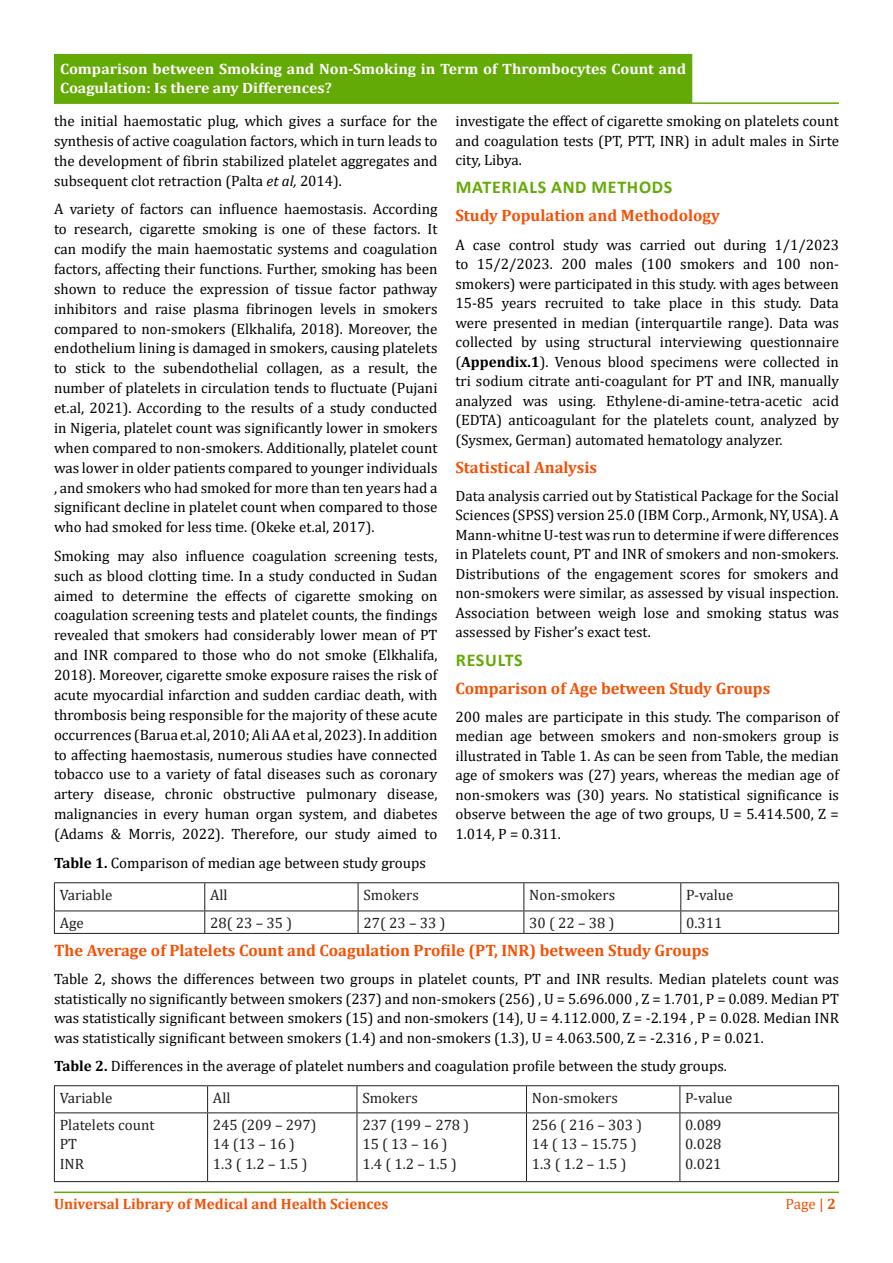
<style>
.page{position:relative;width:893px;height:1263px;background:#fff}
.page>*{position:absolute;margin:0;border:0;box-sizing:border-box;transform-origin:0 0}
.t1{font:700 18px "Calibri";letter-spacing:.04em;color:#64aa06}
.t2{font:700 16.5px "Cambria";color:#f65005}
.t3{font:15px/19.8px "Cambria";color:#000;text-align:justify}
.t4{font:15px "Cambria";color:#231f20}
.t5{font:700 15px/19.5px "Cambria";color:#fff;scale:1.05 1}
.t6{font:700 15px "Cambria";color:#f65005}
.t7{font:15px "Cambria";color:#f65005}
.s1{font-style:italic}
.s2{font-weight:700}
</style>
<div class="page">
<hr style="left:54px;top:1191px;width:785px;height:2px;background:#64aa06">
<hr style="left:54px;top:102px;width:785px;height:2px;background:#64aa06">
<div style="left:55px;top:55px;width:637px;height:47px;background:#64aa06"></div>
<div style="left:54px;top:54px;width:638px;height:49px;border:2px solid #64aa06"></div>
<hr style="left:54px;top:882px;width:151px;height:1px;background:#231f20">
<hr style="left:205px;top:882px;width:153px;height:1px;background:#231f20">
<hr style="left:358px;top:882px;width:166px;height:1px;background:#231f20">
<hr style="left:524px;top:882px;width:157px;height:1px;background:#231f20">
<hr style="left:681px;top:882px;width:158px;height:1px;background:#231f20">
<svg style="left:54px;top:883px;width:785px;height:50px"></svg>
<hr style="left:54px;top:933px;width:151px;height:1px;background:#231f20">
<hr style="left:205px;top:933px;width:153px;height:1px;background:#231f20">
<hr style="left:358px;top:933px;width:166px;height:1px;background:#231f20">
<hr style="left:524px;top:933px;width:157px;height:1px;background:#231f20">
<hr style="left:681px;top:933px;width:158px;height:1px;background:#231f20">
<svg style="left:55px;top:1113px;width:783px;height:68px"></svg>
<hr style="left:54px;top:1085px;width:154px;height:1px;background:#231f20">
<svg style="left:54px;top:1086px;width:1px;height:26px"></svg>
<hr style="left:208px;top:1085px;width:149px;height:1px;background:#231f20">
<svg style="left:207px;top:1086px;width:1px;height:26px"></svg>
<hr style="left:357px;top:1085px;width:169px;height:1px;background:#231f20">
<svg style="left:357px;top:1086px;width:1px;height:26px"></svg>
<hr style="left:526px;top:1085px;width:154px;height:1px;background:#231f20">
<svg style="left:526px;top:1086px;width:1px;height:26px"></svg>
<hr style="left:680px;top:1085px;width:159px;height:1px;background:#231f20">
<svg style="left:679px;top:1086px;width:1px;height:26px"></svg>
<svg style="left:838px;top:1086px;width:1px;height:26px"></svg>
<hr style="left:54px;top:1112px;width:154px;height:1px;background:#231f20">
<hr style="left:54px;top:1113px;width:1px;height:68px;background:#231f20">
<hr style="left:208px;top:1112px;width:149px;height:1px;background:#231f20">
<hr style="left:207px;top:1113px;width:1px;height:68px;background:#231f20">
<hr style="left:357px;top:1112px;width:169px;height:1px;background:#231f20">
<hr style="left:357px;top:1113px;width:1px;height:68px;background:#231f20">
<hr style="left:526px;top:1112px;width:154px;height:1px;background:#231f20">
<hr style="left:526px;top:1113px;width:1px;height:68px;background:#231f20">
<hr style="left:680px;top:1112px;width:159px;height:1px;background:#231f20">
<hr style="left:679px;top:1113px;width:1px;height:68px;background:#231f20">
<hr style="left:838px;top:1113px;width:1px;height:68px;background:#231f20">
<hr style="left:54px;top:1181px;width:154px;height:1px;background:#231f20">
<hr style="left:208px;top:1181px;width:149px;height:1px;background:#231f20">
<hr style="left:357px;top:1181px;width:169px;height:1px;background:#231f20">
<hr style="left:526px;top:1181px;width:154px;height:1px;background:#231f20">
<hr style="left:680px;top:1181px;width:159px;height:1px;background:#231f20">
<p class="t5" style="left:60px;top:59px;width:598px">Comparison between Smoking and Non-Smoking in Term of Thrombocytes Count and<br>Coagulation: Is there any Differences?</p>
<p class="t3" style="left:54px;top:111px;width:385px">the initial haemostatic plug, which gives a surface for the synthesis of active coagulation factors, which in turn leads to the development of fibrin stabilized platelet aggregates and subsequent clot retraction (Palta <span class="s1">et al,</span> 2014).</p>
<p class="t3" style="left:54px;top:199px;width:385px">A variety of factors can influence haemostasis. According to research, cigarette smoking is one of these factors. It can modify the main haemostatic systems and coagulation factors, affecting their functions. Further, smoking has been shown to reduce the expression of tissue factor pathway inhibitors and raise plasma fibrinogen levels in smokers compared to non-smokers (Elkhalifa, 2018). Moreover, the endothelium lining is damaged in smokers, causing platelets to stick to the subendothelial collagen, as a result, the number of platelets in circulation tends to fluctuate (Pujani et.al, 2021). According to the results of a study conducted in Nigeria, platelet count was significantly lower in smokers when compared to non-smokers. Additionally, platelet count was lower in older patients compared to younger individuals , and smokers who had smoked for more than ten years had a significant decline in platelet count when compared to those who had smoked for less time. (Okeke et.al, 2017).</p>
<p class="t3" style="left:54px;top:546px;width:385px">Smoking may also influence coagulation screening tests, such as blood clotting time. In a study conducted in Sudan aimed to determine the effects of cigarette smoking on coagulation screening tests and platelet counts, the findings revealed that smokers had considerably lower mean of PT and INR compared to those who do not smoke (Elkhalifa, 2018). Moreover, cigarette smoke exposure raises the risk of acute myocardial infarction and sudden cardiac death, with thrombosis being responsible for the majority of these acute occurrences (Barua et.al, 2010; Ali AA et al, 2023). In addition to affecting haemostasis, numerous studies have connected tobacco use to a variety of fatal diseases such as coronary artery disease, chronic obstructive pulmonary disease, malignancies in every human organ system, and diabetes (Adams &amp; Morris, 2022). Therefore, our study aimed to</p>
<p class="t3" style="left:455px;top:111px;width:385px">investigate the effect of cigarette smoking on platelets count and coagulation tests (PT, PTT, INR) in adult males in Sirte city, Libya.</p>
<p class="t1" style="left:456px;top:175px;width:218px">MATERIALS AND METHODS</p>
<p class="t2" style="left:455px;top:204px;width:266px">Study Population and Methodology</p>
<p class="t3" style="left:455px;top:235px;width:385px">A case control study was carried out during 1/1/2023 to 15/2/2023. 200 males (100 smokers and 100 non&shy;smokers) were participated in this study. with ages between 15-85 years recruited to take place in this study. Data were presented in median (interquartile range). Data was collected by using structural interviewing questionnaire (<span class="s2">Appendix.1</span>). Venous blood specimens were collected in tri sodium citrate anti-coagulant for PT and INR, manually analyzed was using. Ethylene-di-amine-tetra-acetic acid (EDTA) anticoagulant for the platelets count, analyzed by (Sysmex, German) automated hematology analyzer.</p>
<p class="t2" style="left:455px;top:455px;width:143px">Statistical Analysis</p>
<p class="t3" style="left:455px;top:486px;width:385px">Data analysis carried out by Statistical Package for the Social Sciences (SPSS) version 25.0 (IBM Corp., Armonk, NY, USA). A Mann-whitne U-test was run to determine if were differences in Platelets count, PT and INR of smokers and non-smokers.<br>Distributions of the engagement scores for smokers and non-smokers were similar, as assessed by visual inspection.<br>Association between weigh lose and smoking status was assessed by Fisher’s exact test.</p>
<p class="t1" style="left:456px;top:647px;width:68px">RESULTS</p>
<p class="t2" style="left:455px;top:676px;width:316px">Comparison of Age between Study Groups</p>
<p class="t3" style="left:455px;top:707px;width:385px">200 males are participate in this study. The comparison of median age between smokers and non-smokers group is illustrated in Table 1. As can be seen from Table, the median age of smokers was (27) years, whereas the median age of non-smokers was (30) years. No statistical significance is observe between the age of two groups, U = 5.414.500, Z = 1.014, P = 0.311.</p>
<p class="t3" style="left:54px;top:853px;width:373px"><span class="s2">Table 1.</span> Comparison of median age between study groups</p>
<p class="t4" style="left:60px;top:886px;width:54px">Variable</p>
<p class="t4" style="left:210px;top:886px;width:19px">All</p>
<p class="t4" style="left:363px;top:886px;width:57px">Smokers</p>
<p class="t4" style="left:529px;top:886px;width:87px">Non-smokers</p>
<p class="t4" style="left:686px;top:886px;width:49px">P-value</p>
<p class="t4" style="left:60px;top:914px;width:26px">Age</p>
<p class="t4" style="left:210px;top:914px;width:84px">28( 23 – 35 )</p>
<p class="t4" style="left:363px;top:914px;width:84px">27( 23 – 33 )</p>
<p class="t4" style="left:529px;top:914px;width:87px">30 ( 22 – 38 )</p>
<p class="t4" style="left:686px;top:914px;width:38px">0.311</p>
<p class="t2" style="left:54px;top:939px;width:657px">The Average of Platelets Count and Coagulation Profile (PT, INR) between Study Groups</p>
<p class="t3" style="left:54px;top:969px;width:786px">Table 2, shows the differences between two groups in platelet counts, PT and INR results. Median platelets count was statistically no significantly between smokers (237) and non-smokers (256) , U = 5.696.000 , Z = 1.701, P = 0.089. Median PT was statistically significant between smokers (15) and non-smokers (14), U = 4.112.000, Z = -2.194 , P = 0.028. Median INR was statistically significant between smokers (1.4) and non-smokers (1.3), U = 4.063.500, Z = -2.316 , P = 0.021.</p>
<p class="t3" style="left:54px;top:1056px;width:674px"><span class="s2">Table 2.</span> Differences in the average of platelet numbers and coagulation profile between the study groups.</p>
<p class="t4" style="left:60px;top:1089px;width:54px">Variable</p>
<p class="t4" style="left:213px;top:1089px;width:19px">All</p>
<p class="t4" style="left:362px;top:1089px;width:57px">Smokers</p>
<p class="t4" style="left:532px;top:1089px;width:87px">Non-smokers</p>
<p class="t4" style="left:685px;top:1089px;width:49px">P-value</p>
<p class="t4" style="left:60px;top:1116px;width:96px">Platelets count</p>
<p class="t4" style="left:60px;top:1135px;width:19px">PT</p>
<p class="t4" style="left:60px;top:1155px;width:26px">INR</p>
<p class="t4" style="left:213px;top:1116px;width:105px">245 (209 – 297)</p>
<p class="t4" style="left:213px;top:1135px;width:84px">14 (13 – 16 )</p>
<p class="t4" style="left:213px;top:1155px;width:96px">1.3 ( 1.2 – 1.5 )</p>
<p class="t4" style="left:362px;top:1116px;width:108px">237 (199 – 278 )</p>
<p class="t4" style="left:362px;top:1135px;width:87px">15 ( 13 – 16 )</p>
<p class="t4" style="left:362px;top:1155px;width:96px">1.4 ( 1.2 – 1.5 )</p>
<p class="t4" style="left:532px;top:1116px;width:112px">256 ( 216 – 303 )</p>
<p class="t4" style="left:532px;top:1135px;width:107px">14 ( 13 – 15.75 )</p>
<p class="t4" style="left:532px;top:1155px;width:96px">1.3 ( 1.2 – 1.5 )</p>
<p class="t4" style="left:685px;top:1116px;width:38px">0.089</p>
<p class="t4" style="left:685px;top:1135px;width:38px">0.028</p>
<p class="t4" style="left:685px;top:1155px;width:38px">0.021</p>
<p class="t6" style="left:54px;top:1193px;width:336px">Universal Library of Medical and Health Sciences</p>
<p class="t7" style="left:785px;top:1195px;width:52px">Page | <span class="s2">2</span></p>
</div>
